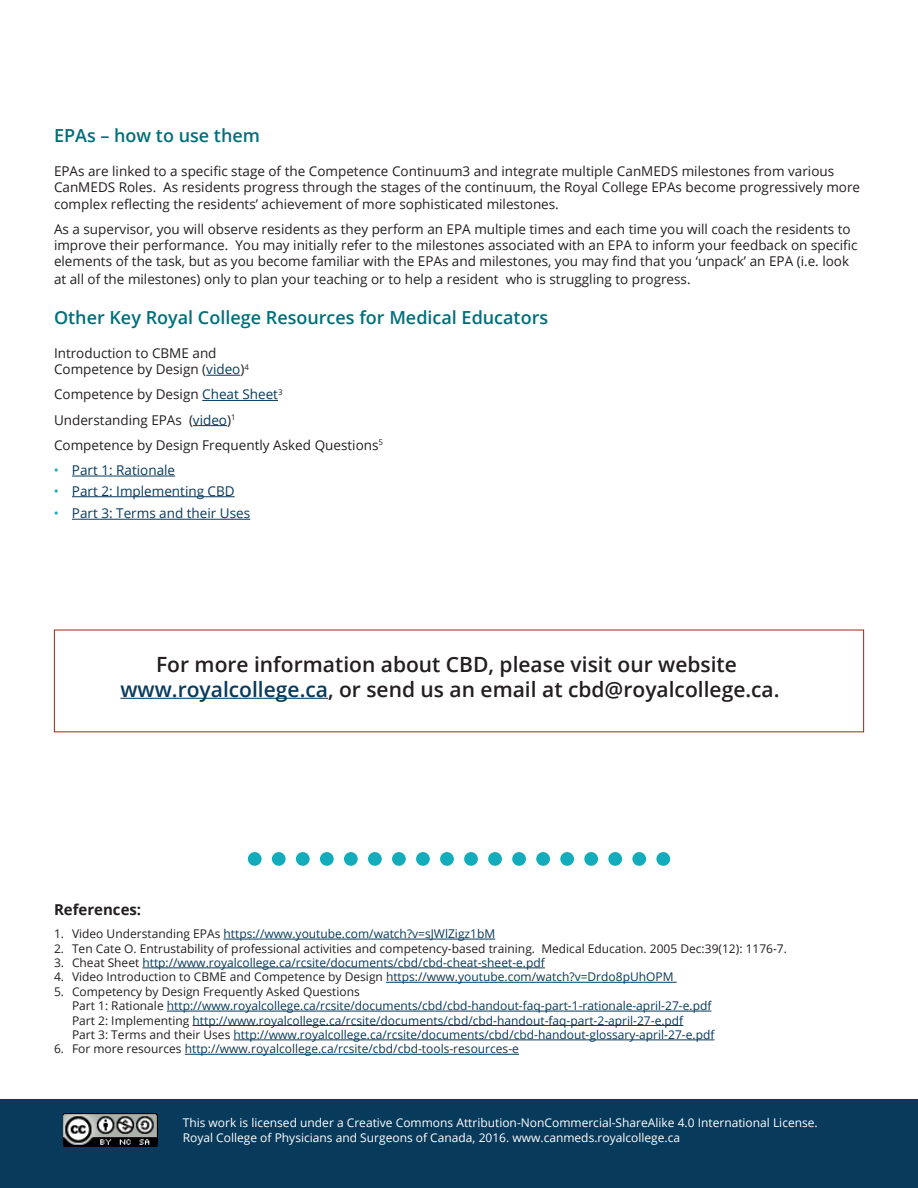
<style>
.page{position:relative;width:918px;height:1188px;background:#fff}
.page>*{position:absolute;margin:0;border:0;box-sizing:border-box;transform-origin:0 0}
.t1{font:600 21px/25.2px "Open Sans";color:#231f20;text-align:center}
.t2{font:600 18px "Open Sans";color:#006f7a}
.t3{font:700 15px "Open Sans";color:#231f20}
.t4{font:13.5px/16.2px "Open Sans";color:#231f20}
.t5{font:13.5px "Open Sans";color:#083a5c}
.t6{font:12px/14.4px "Open Sans";color:#083a5c}
.t7{font:12px "Open Sans";color:#231f20}
.t8{font:12px/14.4px "Open Sans";color:#fff}
.s1{color:#083a5c}
.s2{color:#13acbd}
.s3{color:#231f20}
</style>
<div class="page">
<hr style="left:206px;top:375px;width:34px;height:1px;background:#083a5c">
<hr style="left:202px;top:400px;width:76px;height:1px;background:#083a5c">
<hr style="left:193px;top:425px;width:34px;height:1px;background:#083a5c">
<hr style="left:72px;top:476px;width:103px;height:1px;background:#083a5c">
<hr style="left:72px;top:496px;width:163px;height:1px;background:#083a5c">
<hr style="left:72px;top:519px;width:178px;height:1px;background:#083a5c">
<hr style="left:223px;top:939px;width:272px;height:1px;background:#083a5c">
<hr style="left:142px;top:968px;width:403px;height:1px;background:#083a5c">
<hr style="left:386px;top:982px;width:291px;height:1px;background:#083a5c">
<hr style="left:167px;top:1011px;width:544px;height:1px;background:#083a5c">
<hr style="left:193px;top:1025px;width:490px;height:1px;background:#083a5c">
<hr style="left:234px;top:1040px;width:480px;height:1px;background:#083a5c">
<hr style="left:185px;top:1054px;width:334px;height:1px;background:#083a5c">
<hr style="left:120px;top:698px;width:208px;height:1px;background:#083a5c">
<div style="left:512px;top:852px;width:14px;height:14px;background:#13acbd;border-radius:50%"></div>
<div style="left:536px;top:852px;width:14px;height:14px;background:#13acbd;border-radius:50%"></div>
<div style="left:560px;top:852px;width:14px;height:14px;background:#13acbd;border-radius:50%"></div>
<div style="left:584px;top:852px;width:14px;height:14px;background:#13acbd;border-radius:50%"></div>
<div style="left:608px;top:852px;width:14px;height:14px;background:#13acbd;border-radius:50%"></div>
<div style="left:632px;top:852px;width:14px;height:14px;background:#13acbd;border-radius:50%"></div>
<div style="left:656px;top:852px;width:14px;height:14px;background:#13acbd;border-radius:50%"></div>
<div style="left:488px;top:852px;width:14px;height:14px;background:#13acbd;border-radius:50%"></div>
<div style="left:464px;top:852px;width:14px;height:14px;background:#13acbd;border-radius:50%"></div>
<div style="left:440px;top:852px;width:14px;height:14px;background:#13acbd;border-radius:50%"></div>
<div style="left:416px;top:852px;width:14px;height:14px;background:#13acbd;border-radius:50%"></div>
<div style="left:392px;top:852px;width:14px;height:14px;background:#13acbd;border-radius:50%"></div>
<div style="left:368px;top:852px;width:14px;height:14px;background:#13acbd;border-radius:50%"></div>
<div style="left:344px;top:852px;width:14px;height:14px;background:#13acbd;border-radius:50%"></div>
<div style="left:320px;top:852px;width:14px;height:14px;background:#13acbd;border-radius:50%"></div>
<div style="left:296px;top:852px;width:14px;height:14px;background:#13acbd;border-radius:50%"></div>
<div style="left:272px;top:852px;width:14px;height:14px;background:#13acbd;border-radius:50%"></div>
<div style="left:248px;top:852px;width:14px;height:14px;background:#13acbd;border-radius:50%"></div>
<div style="left:0;top:1100px;width:918px;height:88px;background:#083a5c"></div>
<img style="left:63px;top:1114px;width:94px;height:33px">
<h2 class="t2" style="left:54px;top:123px;width:208px">EPAs – how to use them</h2>
<p class="t4" style="left:54px;top:163px;width:808px">EPAs are linked to a specific stage of the Competence Continuum3 and integrate multiple CanMEDS milestones from various<br>CanMEDS Roles. As residents progress through the stages of the continuum, the Royal College EPAs become progressively more complex reflecting the residents’ achievement of more sophisticated milestones.</p>
<p class="t4" style="left:54px;top:220px;width:805px">As a supervisor, you will observe residents as they perform an EPA multiple times and each time you will coach the residents to improve their performance. You may initially refer to the milestones associated with an EPA to inform your feedback on specific elements of the task, but as you become familiar with the EPAs and milestones, you may find that you ‘unpack’ an EPA (i.e. look</p>
<p class="t4" style="left:54px;top:271px;width:638px">at all of the milestones) only to plan your teaching or to help a resident who is struggling to progress.</p>
<h2 class="t2" style="left:54px;top:305px;width:496px">Other Key Royal College Resources for Medical Educators</h2>
<p class="t4" style="left:54px;top:345px;width:196px">Introduction to CBME and<br>Competence by Design (<span class="s1">video</span>)<sup>4</sup></p>
<p class="t4" style="left:54px;top:382px;width:331px;line-height:25.2px">Competence by Design <span class="s1">Cheat Sheet</span><sup>3<br></sup>Understanding EPAs (<span class="s1">video</span>)<sup>1<br></sup>Competence by Design Frequently Asked Questions<sup>5</sup></p>
<p class="t5" style="left:54px;top:461px;width:123px"><span class="s2">•</span> Part 1: Rationale</p>
<p class="t5" style="left:54px;top:482px;width:182px"><span class="s2">•</span> Part 2: Implementing CBD</p>
<p class="t5" style="left:54px;top:504px;width:198px"><span class="s2">•</span> Part 3: Terms and their Uses</p>
<h1 class="t1" style="left:120px;top:651px;width:661px">For more information about CBD, please visit our website<sup>6 </sup><span class="s1">www.royalcollege.ca</span>, or send us an email at cbd@royalcollege.ca.</h1>
<p class="t3" style="left:54px;top:899px;width:89px">References:</p>
<p class="t6" style="left:54px;top:926px;width:443px"><span class="s3">1. Video Understanding EPAs</span> https://www.youtube.com/watch?v=sJWlZigz1bM</p>
<p class="t7" style="left:54px;top:940px;width:735px">2. Ten Cate O. Entrustability of professional activities and competency-based training. Medical Education. 2005 Dec:39(12): 1176-7.</p>
<p class="t6" style="left:54px;top:955px;width:492px"><span class="s3">3. Cheat Sheet</span> http://www.royalcollege.ca/rcsite/documents/cbd/cbd-cheat-sheet-e.pdf</p>
<p class="t7" style="left:54px;top:969px;width:621px">4. Video Introduction to CBME and Competence by Design <span class="s1">https://www.youtube.com/watch?v=Drdo8pUhOPM</span></p>
<p class="t6" style="left:72px;top:984px;width:644px;text-indent:-18px"><span class="s3">5. Competency by Design Frequently Asked Questions<br>Part 1: Rationale</span> http://www.royalcollege.ca/rcsite/documents/cbd/cbd-handout-faq-part-1-rationale-april-27-e.pdf <span class="s3">Part 2: Implementing</span> http://www.royalcollege.ca/rcsite/documents/cbd/cbd-handout-faq-part-2-april-27-e.pdf<br><span class="s3">Part 3: Terms and their Uses</span> http://www.royalcollege.ca/rcsite/documents/cbd/cbd-handout-glossary-april-27-e.pdf</p>
<p class="t6" style="left:54px;top:1042px;width:466px"><span class="s3">6. For more resources</span> http://www.royalcollege.ca/rcsite/cbd/cbd-tools-resources-e</p>
<p class="t8" style="left:183px;top:1115px;width:637px">This work is licensed under a Creative Commons Attribution-NonCommercial-ShareAlike 4.0 International License.<br>Royal College of Physicians and Surgeons of Canada, 2016. www.canmeds.royalcollege.ca</p>
</div>
